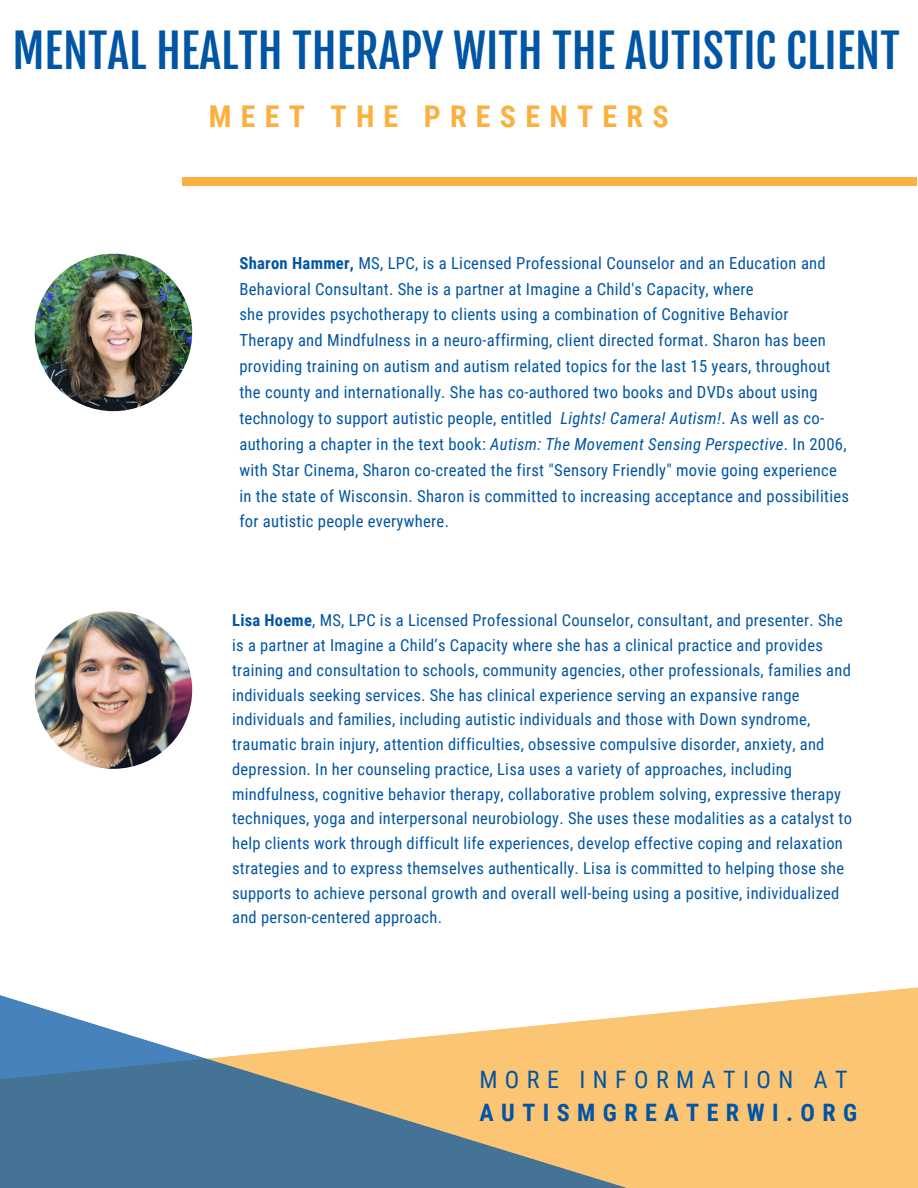
<style>
.page{position:relative;width:918px;height:1188px;background:#fff}
.page>*{position:absolute;margin:0;border:0;box-sizing:border-box;transform-origin:0 0}
.t1{font:45.6px "Fjalla One";color:#0055a4}
.t2{font:700 30px "Roboto Condensed";letter-spacing:.31em;color:#fbb040}
.t3{font:700 24px "Roboto Condensed";letter-spacing:.31em;color:#0055a4}
.t4{font:24px "Roboto Condensed";letter-spacing:.31em;color:#0055a4}
.t5{font:16.65px/25.8px "Roboto Condensed";letter-spacing:.015em;color:#0055a4}
.t6{font:16.5px/24.8px "Roboto Condensed";letter-spacing:.015em;color:#0055a4}
.s1{font-weight:700}
.s2{font-style:italic}
</style>
<div class="page">
<img style="left:35px;top:254px;width:157px;height:157px;border-radius:50%">
<img style="left:35px;top:611px;width:157px;height:158px;border-radius:50%">
<div style="left:743px;top:987px;width:175px;height:201px;background:#fcc574"></div>
<svg style="left:0;top:995px;width:743px;height:193px"></svg>
<div style="left:182px;top:177px;width:735px;height:9px;background:#fbb040"></div>
<p class="t1" style="left:12px;top:23px;width:889px">MENTAL HEALTH THERAPY WITH THE AUTISTIC CLIENT</p>
<p class="t2" style="left:209px;top:99px;width:461px">MEET THE PRESENTERS</p>
<p class="t5" style="left:239px;top:250px;width:588px"><span class="s1">Sharon Hammer,</span> MS, LPC, is a Licensed Professional Counselor and an Education and</p>
<p class="t5" style="left:239px;top:276px;width:516px">Behavioral Consultant. She is a partner at Imagine a Child's Capacity, where</p>
<p class="t5" style="left:239px;top:302px;width:551px">she provides psychotherapy to clients using a combination of Cognitive Behavior</p>
<p class="t5" style="left:239px;top:328px;width:611px">Therapy and Mindfulness in a neuro-affirming, client directed format. Sharon has been providing training on autism and autism related topics for the last 15 years, throughout the county and internationally. She has co-authored two books and DVDs about using technology to support autistic people, entitled <span class="s2">Lights! Camera! Autism!</span>. As well as co&shy;authoring a chapter in the text book: <span class="s2">Autism: The Movement Sensing Perspective</span>. In 2006, with Star Cinema, Sharon co-created the first "Sensory Friendly" movie going experience in the state of Wisconsin. Sharon is committed to increasing acceptance and possibilities for autistic people everywhere.</p>
<p class="t6" style="left:232px;top:608px;width:621px"><span class="s1">Lisa Hoeme</span>, MS, LPC is a Licensed Professional Counselor, consultant, and presenter. She is a partner at Imagine a Child’s Capacity where she has a clinical practice and provides training and consultation to schools, community agencies, other professionals, families and individuals seeking services. She has clinical experience serving an expansive range individuals and families, including autistic individuals and those with Down syndrome, traumatic brain injury, attention difficulties, obsessive compulsive disorder, anxiety, and depression. In her counseling practice, Lisa uses a variety of approaches, including mindfulness, cognitive behavior therapy, collaborative problem solving, expressive therapy techniques, yoga and interpersonal neurobiology. She uses these modalities as a catalyst to help clients work through difficult life experiences, develop effective coping and relaxation strategies and to express themselves authentically. Lisa is committed to helping those she supports to achieve personal growth and overall well-being using a positive, individualized and person-centered approach.</p>
<p class="t4" style="left:479px;top:1066px;width:370px">MORE INFORMATION AT</p>
<p class="t3" style="left:479px;top:1099px;width:379px">AUTISMGREATERWI.ORG</p>
</div>
